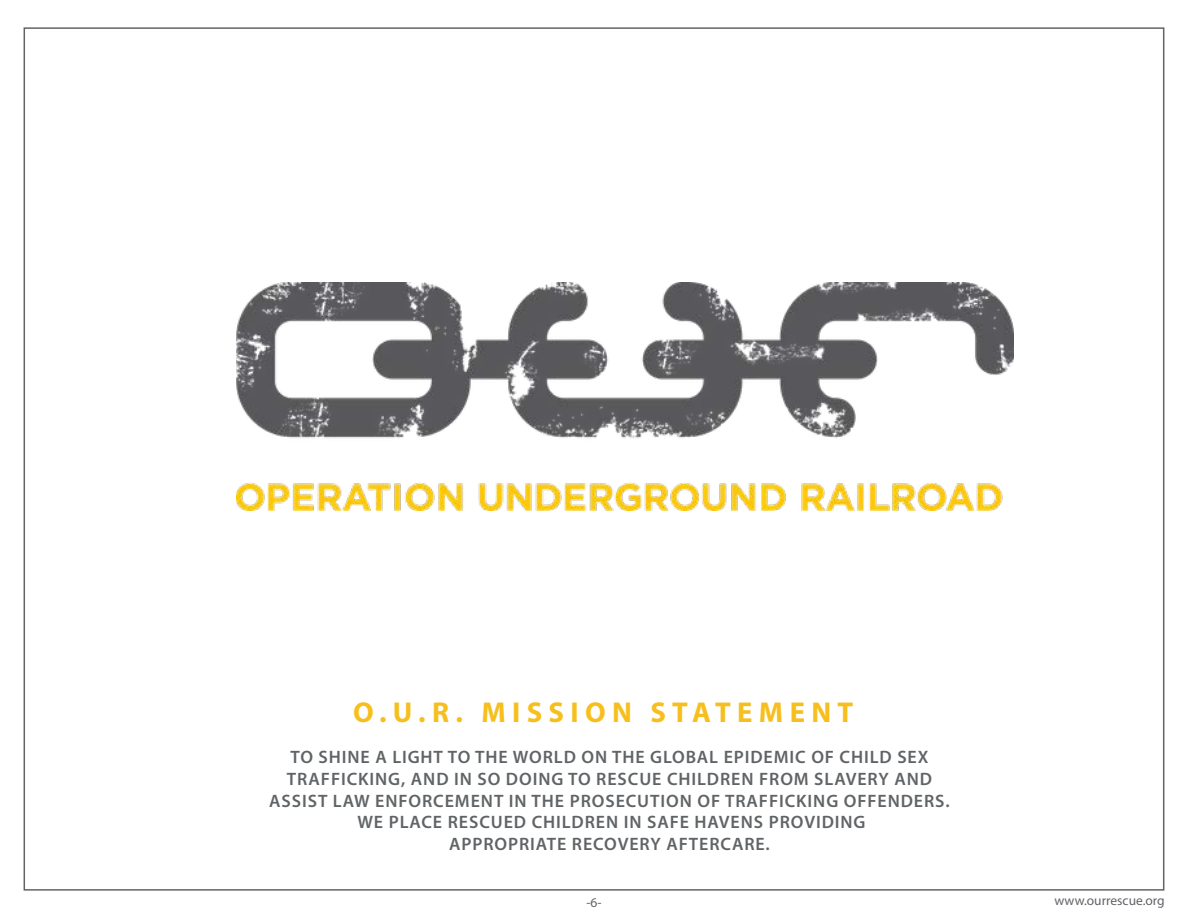
<style>
.page{position:relative;width:1188px;height:918px;background:#fff}
.page>*{position:absolute;margin:0;border:0;box-sizing:border-box;transform-origin:0 0}
.t1{font:700 28.8px "Myriad Pro";letter-spacing:.22em;color:#f6bf1d}
.t2{font:600 18px/21.6px "Myriad Pro";letter-spacing:.05em;color:#616466;text-align:center}
.t3{font:13.5px "Myriad Pro";color:#616367}
</style>
<div class="page">
<img style="left:237px;top:283px;width:776px;height:228px">
<h1 class="t1" style="left:353px;top:694px;width:502px">O.U.R. MISSION STATEMENT</h1>
<p class="t2" style="left:269px;top:746px;width:682px">TO SHINE A LIGHT TO THE WORLD ON THE GLOBAL EPIDEMIC OF CHILD SEX TRAFFICKING, AND IN SO DOING TO RESCUE CHILDREN FROM SLAVERY AND ASSIST LAW ENFORCEMENT IN THE PROSECUTION OF TRAFFICKING OFFENDERS.<br>WE PLACE RESCUED CHILDREN IN SAFE HAVENS PROVIDING<br>APPROPRIATE RECOVERY AFTERCARE.</p>
<p class="t3" style="left:586px;top:894px;width:17px">-6-</p>
<p class="t3" style="left:1055px;top:892px;width:112px">www.ourrescue.org</p>
</div>
